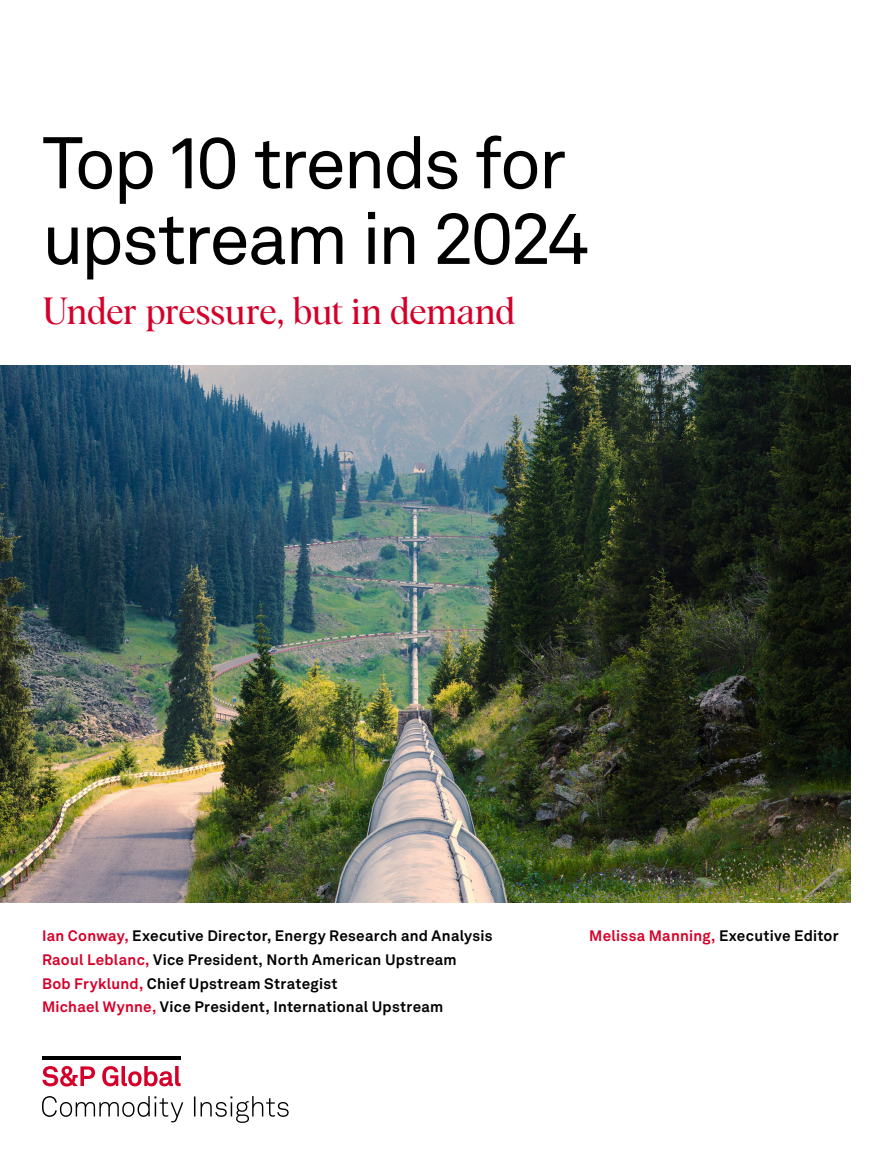
<style>
.page{position:relative;width:893px;height:1170px;background:#fff}
.page>*{position:absolute;margin:0;border:0;box-sizing:border-box;transform-origin:0 0}
.b_Title_1_or_2_lines_1_column{font:72px/75.6px "Akkurat LL";letter-spacing:-.04em;color:#000}
.b_Subtitle_Use_with_1_or_2_line_title__1{font:36px "Albra";letter-spacing:-.015em;color:#d5002a}
.b_Author_Name___Title{font:700 15px "Akkurat LL";letter-spacing:.015em;color:#000}
.b_Author_Name___Title-2{font:700 15px "Akkurat LL";letter-spacing:.015em;color:#d60029}
.s1{color:#d60029}
.s2{color:#000}
</style>
<div class="page">
<img style="left:0;top:366px;width:851px;height:536px">
<svg style="left:42px;top:1066px;width:139px;height:21px"></svg>
<hr style="left:42px;top:1056px;width:139px;height:4px;background:#000">
<svg style="left:42px;top:1096px;width:141px;height:26px"></svg>
<svg style="left:194px;top:1096px;width:1px;height:20px"></svg>
<svg style="left:201px;top:1096px;width:88px;height:26px"></svg>
<p class="b_Title_1_or_2_lines_1_column" style="left:42px;top:122px;width:549px">Top 10 trends for upstream in 2024</p>
<p class="b_Subtitle_Use_with_1_or_2_line_title__1" style="left:42px;top:285px;width:475px">Under pressure, but in demand</p>
<p class="b_Author_Name___Title" style="left:42px;top:924px;width:452px"><span class="s1">Ian Conway,</span> Executive Director, Energy Research and Analysis</p>
<p class="b_Author_Name___Title" style="left:42px;top:947px;width:416px"><span class="s1">Raoul Leblanc,</span> Vice President, North American Upstream</p>
<p class="b_Author_Name___Title" style="left:42px;top:971px;width:297px"><span class="s1">Bob Fryklund,</span> Chief Upstream Strategist</p>
<p class="b_Author_Name___Title" style="left:42px;top:995px;width:403px"><span class="s1">Michael Wynne,</span> Vice President, International Upstream</p>
<p class="b_Author_Name___Title-2" style="left:589px;top:924px;width:251px">Melissa Manning, <span class="s2">Executive Editor</span></p>
</div>
